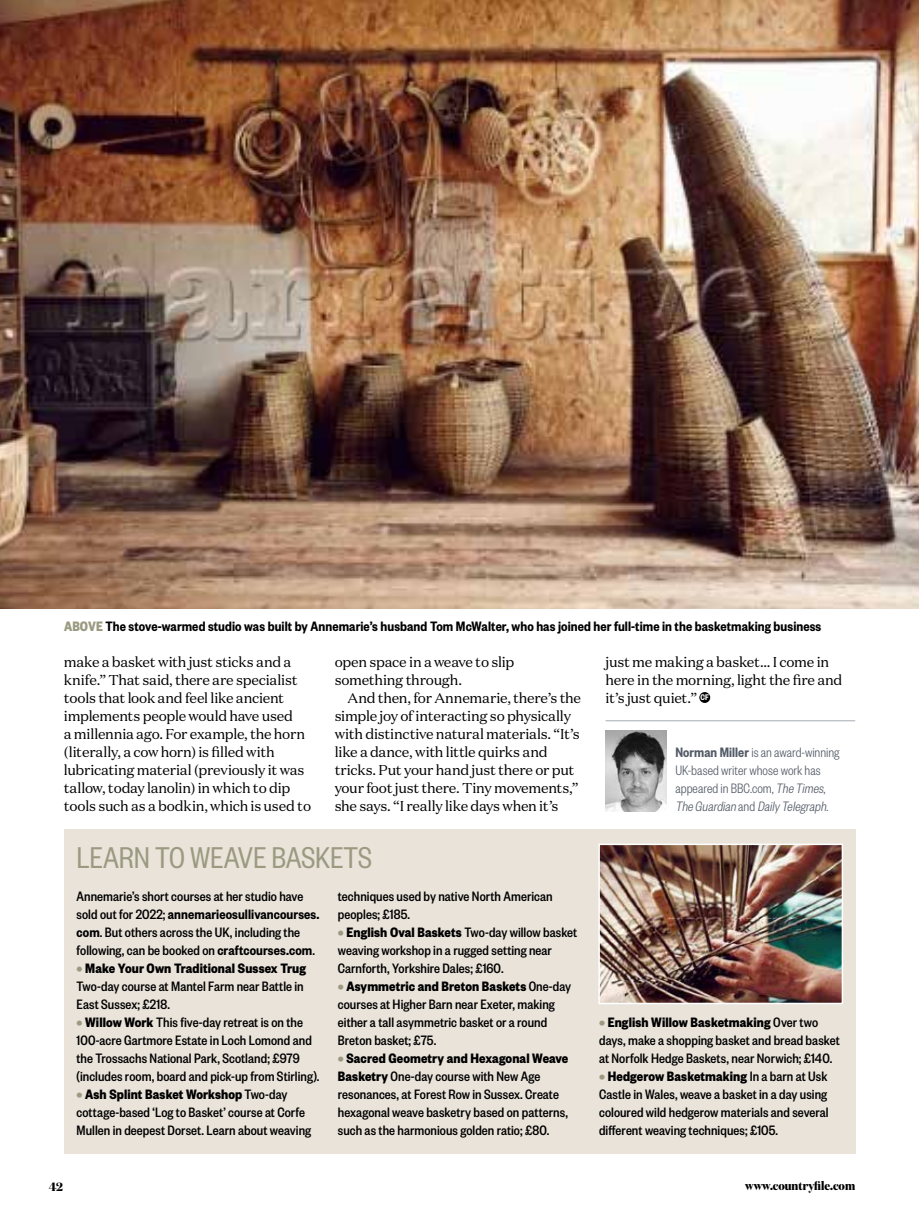
<style>
.page{position:relative;width:919px;height:1217px;background:#fff}
.page>*{position:absolute;margin:0;border:0;box-sizing:border-box;transform-origin:0 0}
.t1{font:33px "Founders Grotesk Cond";letter-spacing:-.005em;color:#9b9a81}
.t2{font:500 15px/18px "Founders Grotesk Cond";letter-spacing:.005em;color:#000}
.t3{font:600 15px "Founders Grotesk Cond";letter-spacing:.005em;color:#000}
.t4{font:300 15px/18px "Founders Grotesk Cond";letter-spacing:.005em;color:#535b67}
.t5{font:14.25px/18px "Domaine Text";letter-spacing:-.02em;color:#000}
.t6{font:700 12px "Domaine Display Narrow";color:#000}
.t7{font:700 12px "Domaine Display";color:#000}
.s1{font-weight:700;color:#9b9a81}
.s2{font-weight:600}
.s3{font-weight:700}
.s4{font-style:italic}
</style>
<div class="page">
<img style="left:0;top:0;width:918px;height:608px">
<div style="left:699px;top:692px;width:11px;height:10px;background:#000;border-radius:50%"></div>
<div style="left:64px;top:828px;width:791px;height:324px;background:#e9e3da"></div>
<img style="left:605px;top:730px;width:61px;height:81px">
<img style="left:601px;top:846px;width:239px;height:154px">
<div style="left:598px;top:843px;width:245px;height:160px;border:2px solid #fff"></div>
<hr style="left:605px;top:720px;width:250px;height:1px;background:#a3acb2">
<p class="t3" style="left:64px;top:616px;width:758px"><span class="s1">ABOVE</span> The stove-warmed studio was built by Annemarie’s husband Tom McWalter, who has joined her full-time in the basketmaking business</p>
<p class="t5" style="left:64px;top:652px;width:249px">make a basket with just sticks and a knife.” That said, there are specialist tools that look and feel like ancient implements people would have used<br>a millennia ago. For example, the horn (literally, a cow horn) is filled with lubricating material (previously it was tallow, today lanolin) in which to dip tools such as a bodkin, which is used to</p>
<p class="t5" style="left:334px;top:652px;width:181px">open space in a weave to slip something through.</p>
<p class="t5" style="left:334px;top:688px;width:248px;text-indent:13px">And then, for Annemarie, there’s the simple joy of interacting so physically with distinctive natural materials. “It’s like a dance, with little quirks and tricks. Put your hand just there or put your foot just there. Tiny movements,” she says. “I really like days when it’s</p>
<h1 class="t1" style="left:77px;top:838px;width:297px">LEARN TO WEAVE BASKETS</h1>
<p class="t2" style="left:77px;top:886px;width:244px">Annemarie’s short courses at her studio have sold out for 2022; <span class="s2">annemarieosullivancourses. com</span>. But others across the UK, including the following, can be booked on <span class="s2">craftcourses.com</span>.</p>
<p class="t2" style="left:77px;top:958px;width:231px"><span class="s1">•</span> <span class="s3">Make Your Own Traditional Sussex Trug<br></span>Two-day course at Mantel Farm near Battle in<br>East Sussex; £218.</p>
<p class="t2" style="left:77px;top:1012px;width:244px"><span class="s1">•</span> <span class="s3">Willow Work</span> This five-day retreat is on the 100-acre Gartmore Estate in Loch Lomond and the Trossachs National Park, Scotland; £979 (includes room, board and pick-up from Stirling).</p>
<p class="t2" style="left:77px;top:1084px;width:236px"><span class="s1">•</span> <span class="s3">Ash Splint Basket Workshop</span> Two-day cottage-based ‘Log to Basket’ course at Corfe<br>Mullen in deepest Dorset. Learn about weaving</p>
<p class="t2" style="left:338px;top:886px;width:216px">techniques used by native North American peoples; £185.</p>
<p class="t2" style="left:338px;top:922px;width:241px"><span class="s1">•</span> <span class="s3">English Oval Baskets</span> Two-day willow basket weaving workshop in a rugged setting near<br>Carnforth, Yorkshire Dales; £160.</p>
<p class="t2" style="left:338px;top:976px;width:235px"><span class="s1">•</span> <span class="s3">Asymmetric and Breton Baskets</span> One-day courses at Higher Barn near Exeter, making either a tall asymmetric basket or a round Breton basket; £75.</p>
<p class="t2" style="left:338px;top:1048px;width:232px"><span class="s1">•</span> <span class="s3">Sacred Geometry and Hexagonal Weave Basketry</span> One-day course with New Age resonances, at Forest Row in Sussex. Create hexagonal weave basketry based on patterns, such as the harmonious golden ratio; £80.</p>
<p class="t5" style="left:605px;top:652px;width:238px">just me making a basket... I come in here in the morning, light the fire and it’s just quiet.” <sup>CF</sup></p>
<p class="t4" style="left:675px;top:742px;width:166px"><span class="s2">Norman Miller</span> is an award-winning<br>UK-based writer whose work has appeared in BBC.com, <span class="s4">The Times</span>,<br><span class="s4">The Guardian</span> a n d <span class="s4">Daily Telegraph</span>.</p>
<p class="t2" style="left:599px;top:1012px;width:242px"><span class="s1">•</span> <span class="s3">English Willow Basketmaking</span> Over two days, make a shopping basket and bread basket at Norfolk Hedge Baskets, near Norwich; £140.</p>
<p class="t2" style="left:599px;top:1066px;width:231px;text-align:justify"><span class="s1">•</span> <span class="s3">Hedgerow Basketmaking</span> In a barn at Usk Castle in Wales, weave a basket in a day using coloured wild hedgerow materials and several different weaving techniques; £105.</p>
<p class="t7" style="left:49px;top:1178px;width:16px">42</p>
<p class="t6" style="left:745px;top:1178px;width:111px">www.countryfile.com</p>
</div>
